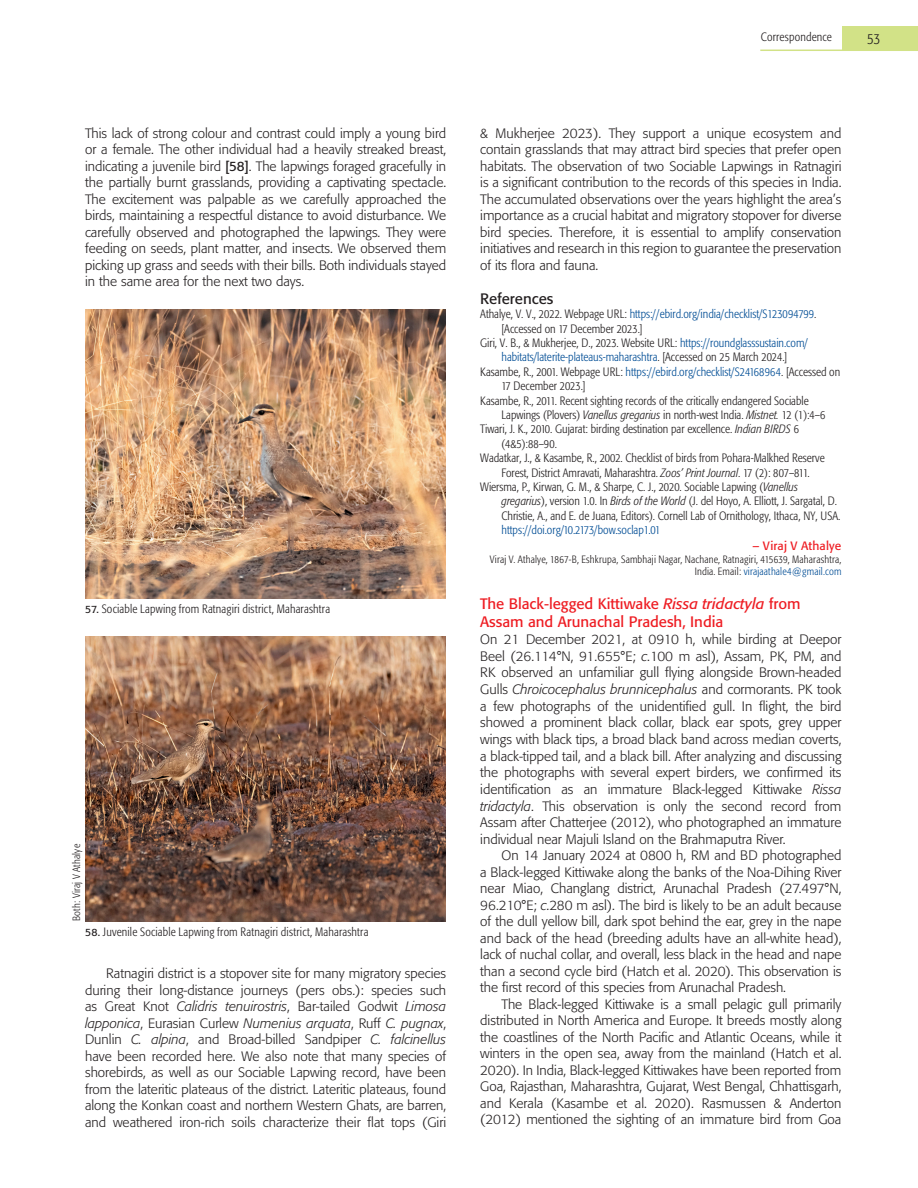
<style>
.page{position:relative;width:918px;height:1188px;background:#fff}
.page>*{position:absolute;margin:0;border:0;box-sizing:border-box;transform-origin:0 0}
.Subhead{font:15px/18px "Formata";color:#ee1d23}
.Subhead-2{font:15px "Formata";color:#231f20}
.t1{font:300 condensed 15px "Formata";color:#231f20}
.Body_text{font:300 13.5px/16.5px "Formata";color:#231f20;text-align:justify}
.Body_text-no_indent{font:300 13.5px/16.6px "Formata";color:#231f20;text-align:justify}
.Reference{font:300 condensed 12px/14.4px "Formata";color:#231f20}
.Reference-2{font:300 condensed 12px/14.4px "Formata";color:#014d95;text-align:center}
.Author{font:12px "Formata";letter-spacing:.015em;color:#ee1d23}
.t2{font:300 condensed 10.5px/12.6px "Formata";letter-spacing:.015em;color:#231f20;text-align:right}
.s1{font-weight:400}
.s2{font-weight:400;font-stretch:normal;font-size:10.5px}
.s3{font-style:italic}
.s4{color:#014d95}
.s5{color:#231f20}
</style>
<div class="page">
<img style="left:85px;top:310px;width:361px;height:288px">
<img style="left:85px;top:636px;width:361px;height:286px">
<div style="left:842px;top:26px;width:76px;height:24px;background:#d2e287"></div>
<hr style="left:760px;top:50px;width:158px;height:1px;background:#d2e287">
<p class="Body_text-no_indent" style="left:85px;top:125px;width:363px">This lack of strong colour and contrast could imply a young bird or a female. The other individual had a heavily streaked breast, indicating a juvenile bird <span class="s1">[58]</span>. The lapwings foraged gracefully in the partially burnt grasslands, providing a captivating spectacle.<br>The excitement was palpable as we carefully approached the birds, maintaining a respectful distance to avoid disturbance. We carefully observed and photographed the lapwings. They were feeding on seeds, plant matter, and insects. We observed them picking up grass and seeds with their bills. Both individuals stayed in the same area for the next two days.</p>
<p class="Reference" style="left:85px;top:602px;width:247px"><span class="s2">57.</span> Sociable Lapwing from Ratnagiri district, Maharashtra</p>
<p class="t2" style="left:70px;top:921px;width:79px;rotate:-90deg">Both: Viraj V Athalye</p>
<p class="Reference" style="left:85px;top:925px;width:285px"><span class="s2">58.</span> Juvenile Sociable Lapwing from Ratnagiri district, Maharashtra</p>
<p class="Body_text" style="left:85px;top:965px;width:363px;text-indent:21px">Ratnagiri district is a stopover site for many migratory species during their long-distance journeys (pers obs.): species such as Great Knot <span class="s3">Calidris tenuirostris</span>, Bar-tailed Godwit <span class="s3">Limosa lapponica</span>, Eurasian Curlew <span class="s3">Numenius arquata</span>, Ruff <span class="s3">C. pugnax</span>, Dunlin <span class="s3">C. alpina</span>, and Broad-billed Sandpiper <span class="s3">C. falcinellus </span>have been recorded here. We also note that many species of shorebirds, as well as our Sociable Lapwing record, have been from the lateritic plateaus of the district. Lateritic plateaus, found along the Konkan coast and northern Western Ghats, are barren, and weathered iron-rich soils characterize their flat tops (Giri</p>
<p class="Reference" style="left:761px;top:29px;width:73px">Correspondence</p>
<p class="t1" style="left:867px;top:30px;width:15px">53</p>
<p class="Body_text" style="left:480px;top:125px;width:363px">&amp; Mukherjee 2023). They support a unique ecosystem and contain grasslands that may attract bird species that prefer open habitats. The observation of two Sociable Lapwings in Ratnagiri is a significant contribution to the records of this species in India.<br>The accumulated observations over the years highlight the area’s importance as a crucial habitat and migratory stopover for diverse bird species. Therefore, it is essential to amplify conservation initiatives and research in this region to guarantee the preservation of its flora and fauna.</p>
<p class="Subhead-2" style="left:480px;top:289px;width:75px">References</p>
<p class="Reference" style="left:502px;top:307px;width:316px;text-indent:-21px">Athalye, V. V., 2022. Webpage URL: <span class="s4">https://ebird.org/india/checklist/S123094799</span>. [Accessed on 17 December 2023.]</p>
<p class="Reference-2" style="left:480px;top:336px;width:329px"><span class="s5">Giri, V. B., &amp; Mukherjee, D., 2023. Website URL:</span> https://roundglasssustain.com/ habitats/laterite-plateaus-maharashtra<span class="s5">. [Accessed on 25 March 2024.]</span></p>
<p class="Reference" style="left:502px;top:365px;width:340px;text-indent:-21px">Kasambe, R., 2001. Webpage URL: <span class="s4">https://ebird.org/checklist/S24168964</span>. [Accessed on<br>17 December 2023.]</p>
<p class="Reference" style="left:502px;top:393px;width:325px;text-indent:-21px">Kasambe, R., 2011. Recent sighting records of the critically endangered Sociable<br>Lapwings (Plovers) <span class="s3">Vanellus gregarius</span> in north-west India. <span class="s3">Mistnet.</span> 12 (1):4–6</p>
<p class="Reference" style="left:502px;top:422px;width:299px;text-indent:-21px">Tiwari, J. K., 2010. Gujarat: birding destination par excellence. <span class="s3">Indian BIRDS</span> 6 (4&amp;5):88–90.</p>
<p class="Reference" style="left:480px;top:451px;width:346px;text-align:center">Wadatkar, J., &amp; Kasambe, R., 2002. Checklist of birds from Pohara-Malkhed Reserve<br>Forest, District Amravati, Maharashtra. <span class="s3">Zoos’ Print Journal</span>. 17 (2): 807–811.</p>
<p class="Reference" style="left:502px;top:480px;width:340px;text-indent:-21px">Wiersma, P., Kirwan, G. M., &amp; Sharpe, C. J., 2020. Sociable Lapwing (<span class="s3">Vanellus gregarius</span>), version 1.0. In <span class="s3">Birds of the World</span> (J. del Hoyo, A. Elliott, J. Sargatal, D.<br>Christie, A., and E. de Juana, Editors). Cornell Lab of Ornithology, Ithaca, NY, USA. <span class="s4">https://doi.org/10.2173/bow.soclap1.01</span></p>
<p class="Author" style="left:752px;top:538px;width:90px">– Viraj V Athalye</p>
<p class="t2" style="left:490px;top:553px;width:353px">Viraj V. Athalye, 1867-B, Eshkrupa, Sambhaji Nagar, Nachane, Ratnagiri, 415639, Maharashtra,<br>India. Email: <span class="s4">virajaathale4@gmail.com</span></p>
<p class="Subhead" style="left:480px;top:595px;width:322px">The Black-legged Kittiwake <span class="s3">Rissa tridactyla</span> from<br>Assam and Arunachal Pradesh, India</p>
<p class="Body_text-no_indent" style="left:480px;top:631px;width:363px">On 21 December 2021, at 0910 h, while birding at Deepor Beel (26.114°N, 91.655°E; <span class="s3">c</span>.100 m asl), Assam, PK, PM, and RK observed an unfamiliar gull flying alongside Brown-headed Gulls <span class="s3">Chroicocephalus brunnicephalus</span> and cormorants. PK took a few photographs of the unidentified gull. In flight, the bird showed a prominent black collar, black ear spots, grey upper wings with black tips, a broad black band across median coverts, a black-tipped tail, and a black bill. After analyzing and discussing the photographs with several expert birders, we confirmed its identification as an immature Black-legged Kittiwake <span class="s3">Rissa tridactyla</span>. This observation is only the second record from Assam after Chatterjee (2012), who photographed an immature individual near Majuli Island on the Brahmaputra River.</p>
<p class="Body_text" style="left:480px;top:847px;width:363px;text-indent:21px">On 14 January 2024 at 0800 h, RM and BD photographed a Black-legged Kittiwake along the banks of the Noa-Dihing River near Miao, Changlang district, Arunachal Pradesh (27.497°N, 96.210°E; <span class="s3">c</span>.280 m asl). The bird is likely to be an adult because of the dull yellow bill, dark spot behind the ear, grey in the nape and back of the head (breeding adults have an all-white head), lack of nuchal collar, and overall, less black in the head and nape than a second cycle bird (Hatch et al. 2020). This observation is the first record of this species from Arunachal Pradesh.</p>
<p class="Body_text" style="left:480px;top:996px;width:363px;text-indent:21px">The Black-legged Kittiwake is a small pelagic gull primarily distributed in North America and Europe. It breeds mostly along the coastlines of the North Pacific and Atlantic Oceans, while it winters in the open sea, away from the mainland (Hatch et al.<br>2020). In India, Black-legged Kittiwakes have been reported from Goa, Rajasthan, Maharashtra, Gujarat, West Bengal, Chhattisgarh, and Kerala (Kasambe et al. 2020). Rasmussen &amp; Anderton (2012) mentioned the sighting of an immature bird from Goa</p>
</div>
